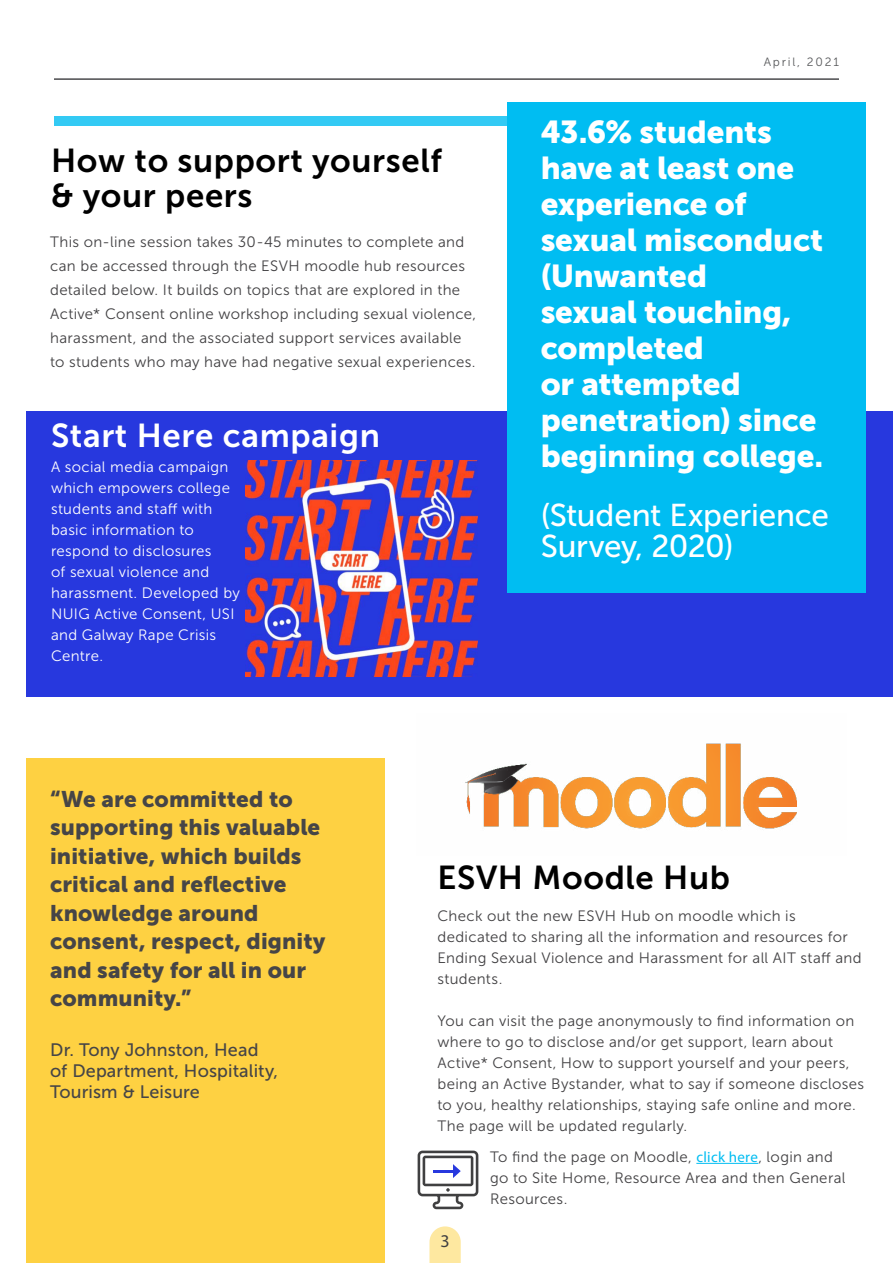
<style>
.page{position:relative;width:893px;height:1263px;background:#fff}
.page>*{position:absolute;margin:0;border:0;box-sizing:border-box;transform-origin:0 0}
.t1{font:33px/34.5px "Museo Sans 700";letter-spacing:.02em;color:#000}
.t2{font:33px "Museo Sans 700";letter-spacing:.02em;color:#fff}
.t3{font:31.5px/36px "Museo Sans 900";letter-spacing:-.005em;color:#fff}
.t4{font:31.5px/31.5px "Museo Sans 500";letter-spacing:-.01em;color:#fff}
.t5{font:22.5px/28.5px "Museo Sans 900";letter-spacing:.005em;color:#464547}
.t6{font:18px/21px "Museo Sans 500";letter-spacing:.005em;color:#464547}
.t7{font:18px "Myriad Pro";color:#414042}
.t8{font:15px/21px "Museo Sans 300";letter-spacing:.025em;color:#414042}
.t9{font:15px/21px "Museo Sans 300";letter-spacing:.02em;color:#fff}
.t10{font:12px "Museo Sans 300";letter-spacing:.15em;color:#58595b}
.s1{font-family:"Myriad Pro";color:#00bdf2}
</style>
<div class="page">
<hr style="left:54px;top:78px;width:785px;height:2px;background:#4a4a4d">
<svg style="left:429px;top:1226px;width:32px;height:37px"></svg>
<div style="left:27px;top:411px;width:866px;height:286px;background:#2738de"></div>
<div style="left:27px;top:759px;width:358px;height:504px;background:#fed142"></div>
<div style="left:507px;top:102px;width:359px;height:490px;background:#00bdf2"></div>
<div style="left:54px;top:117px;width:453px;height:9px;background:#33caf4"></div>
<img style="left:246px;top:461px;width:231px;height:215px">
<img style="left:465px;top:743px;width:332px;height:87px">
<svg style="left:418px;top:1150px;width:60px;height:59px"></svg>
<hr style="left:696px;top:1163px;width:62px;height:1px;background:#00bdf2">
<h1 class="t1" style="left:51px;top:144px;width:392px">How to support yourself &amp; your peers</h1>
<p class="t8" style="left:50px;top:230px;width:427px;line-height:24px">This on-line session takes 30-45 minutes to complete and can be accessed through the ESVH moodle hub resources detailed below. It builds on topics that are explored in the Active* Consent online workshop including sexual violence, harassment, and the associated support services available to students who may have had negative sexual experiences.</p>
<h1 class="t2" style="left:51px;top:417px;width:330px">Start Here campaign</h1>
<p class="t9" style="left:51px;top:456px;width:190px">A social media campaign which empowers college students and staff with basic information to respond to disclosures<br>of sexual violence and harassment. Developed by<br>NUIG Active Consent, USI and Galway Rape Crisis<br>Centre.</p>
<p class="t10" style="left:764px;top:55px;width:77px">April, 2021</p>
<h2 class="t3" style="left:541px;top:113px;width:284px">43.6% students have at least one experience of sexual misconduct (Unwanted<br>sexual touching, completed<br>or attempted penetration) since beginning college.</h2>
<h2 class="t4" style="left:541px;top:499px;width:290px">(Student Experience<br>Survey, 2020)</h2>
<h3 class="t5" style="left:50px;top:784px;width:277px">“We are committed to supporting this valuable initiative, which builds critical and reflective knowledge around consent, respect, dignity and safety for all in our community.”</h3>
<p class="t6" style="left:50px;top:1039px;width:230px">Dr. Tony Johnston, Head of Department, Hospitality,<br>Tourism &amp; Leisure</p>
<h1 class="t1" style="left:437px;top:861px;width:294px">ESVH Moodle Hub</h1>
<p class="t8" style="left:437px;top:906px;width:426px">Check out the new ESVH Hub on moodle which is dedicated to sharing all the information and resources for Ending Sexual Violence and Harassment for all AIT staff and students.</p>
<p class="t8" style="left:437px;top:1011px;width:428px">You can visit the page anonymously to find information on where to go to disclose and/or get support, learn about Active* Consent, How to support yourself and your peers, being an Active Bystander, what to say if someone discloses to you, healthy relationships, staying safe online and more.<br>The page will be updated regularly.</p>
<p class="t7" style="left:440px;top:1230px;width:11px">3</p>
<p class="t8" style="left:490px;top:1146px;width:357px">To find the page on Moodle, <span class="s1">click here</span>, login and go to Site Home, Resource Area and then General<br>Resources.</p>
</div>
